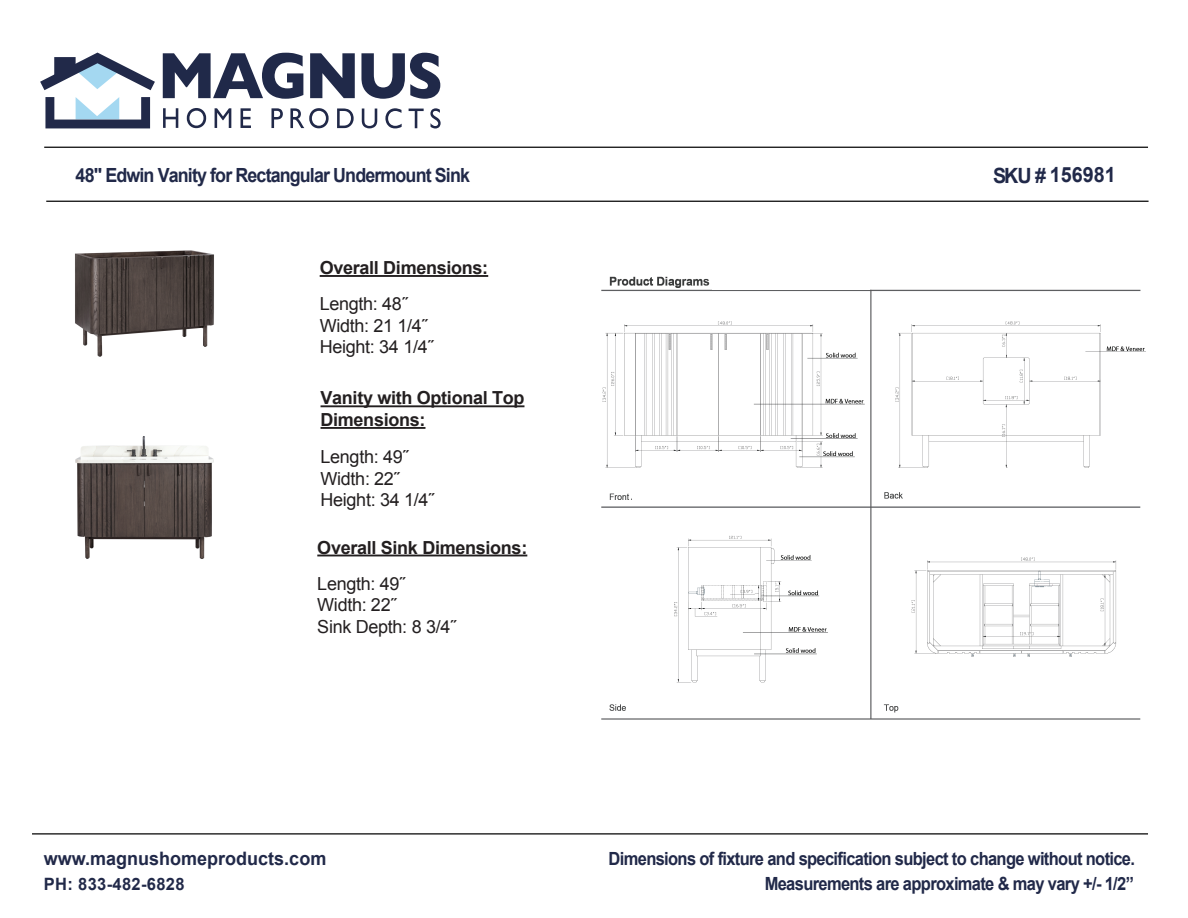
<style>
.page{position:relative;width:1188px;height:918px;background:#fff}
.page>*{position:absolute;margin:0;border:0;box-sizing:border-box;transform-origin:0 0}
.t1{font:700 21px "Arial";color:#212949;scale:.94 1}
.t2{font:700 19.5px "Arial";letter-spacing:-.05em;color:#212949;scale:.92 1}
.t3{font:700 18.6px "Arial";color:#212949}
.t4{font:700 18.15px/24.6px "Arial";letter-spacing:-.04em;color:#212949;text-align:right;scale:.91 1}
.t5{font:18px/21.6px "Arial";letter-spacing:-.015em;color:#231f20}
.t6{font:700 18px/21.6px "Arial";letter-spacing:-.015em;color:#231f20}
.t7{font:700 16.95px "Arial";letter-spacing:.02em;color:#212949}
</style>
<div class="page">
<hr style="left:44px;top:147px;width:1104px;height:1px;background:#252525">
<hr style="left:46px;top:201px;width:1103px;height:1px;background:#252525">
<hr style="left:32px;top:833px;width:1116px;height:2px;background:#252525">
<svg style="left:40px;top:53px;width:115px;height:37px"></svg>
<svg style="left:45px;top:97px;width:105px;height:31px"></svg>
<svg style="left:163px;top:53px;width:140px;height:46px"></svg>
<svg style="left:310px;top:53px;width:45px;height:45px"></svg>
<svg style="left:361px;top:53px;width:79px;height:46px"></svg>
<svg style="left:163px;top:108px;width:15px;height:20px"></svg>
<svg style="left:187px;top:108px;width:19px;height:20px"></svg>
<svg style="left:215px;top:108px;width:16px;height:20px"></svg>
<svg style="left:241px;top:108px;width:10px;height:20px"></svg>
<svg style="left:271px;top:108px;width:12px;height:20px"></svg>
<svg style="left:290px;top:108px;width:39px;height:20px"></svg>
<svg style="left:337px;top:108px;width:17px;height:20px"></svg>
<svg style="left:362px;top:109px;width:15px;height:19px"></svg>
<svg style="left:385px;top:108px;width:17px;height:20px"></svg>
<svg style="left:409px;top:109px;width:15px;height:19px"></svg>
<svg style="left:430px;top:108px;width:11px;height:21px"></svg>
<img style="left:75px;top:250px;width:139px;height:107px">
<img style="left:75px;top:436px;width:139px;height:123px">
<img style="left:601px;top:276px;width:545px;height:444px">
<hr style="left:320px;top:275px;width:168px;height:2px;background:#231f20">
<hr style="left:321px;top:405px;width:203px;height:2px;background:#231f20">
<hr style="left:321px;top:427px;width:104px;height:2px;background:#231f20">
<hr style="left:317px;top:555px;width:210px;height:1px;background:#231f20">
<div style="left:712px;top:270px;width:158px;height:20px;background:#fff"></div>
<div style="left:632px;top:490px;width:54px;height:13px;background:#fff"></div>
<div style="left:904px;top:490px;width:66px;height:13px;background:#fff"></div>
<div style="left:899px;top:700px;width:42px;height:14px;background:#fff"></div>
<div style="left:628px;top:700px;width:40px;height:14px;background:#fff"></div>
<p class="t2" style="left:76px;top:163px;width:430px">48" Edwin Vanity for Rectangular Undermount Sink</p>
<p class="t6" style="left:320px;top:258px;width:170px">Overall Dimensions:</p>
<p class="t5" style="left:320px;top:293px;width:115px">Length: 48˝<br>Width: 21 1/4˝<br>Height: 34 1/4˝</p>
<p class="t6" style="left:321px;top:388px;width:206px">Vanity with Optional Top<br>Dimensions:</p>
<p class="t5" style="left:321px;top:446px;width:115px">Length: 49˝<br>Width: 22˝<br>Height: 34 1/4˝</p>
<p class="t6" style="left:317px;top:537px;width:212px">Overall Sink Dimensions:</p>
<p class="t5" style="left:317px;top:573px;width:140px">Length: 49˝<br>Width: 22˝<br>Sink Depth: 8 3/4˝</p>
<p class="t1" style="left:993px;top:161px;width:132px">SKU # 156981</p>
<p class="t3" style="left:44px;top:847px;width:284px">www.magnushomeproducts.com</p>
<p class="t7" style="left:44px;top:873px;width:142px">PH: 833-482-6828</p>
<p class="t4" style="left:609px;top:847px;width:580px">Dimensions of fixture and specification subject to change without notice.<br>Measurements are approximate &amp; may vary +/- 1/2”</p>
</div>
